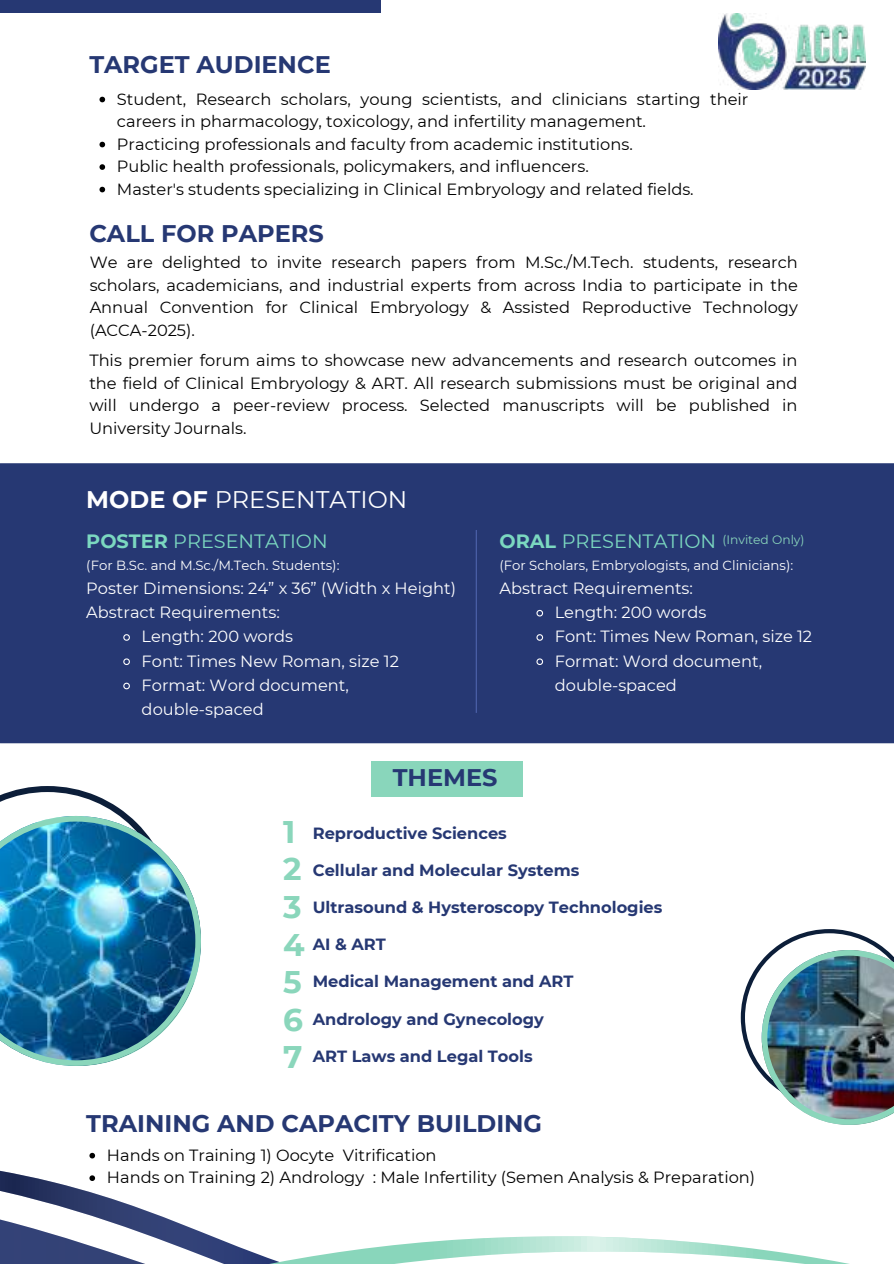
<style>
.page{position:relative;width:894px;height:1264px;background:#fff}
.page>*{position:absolute;margin:0;border:0;box-sizing:border-box;transform-origin:0 0}
.t1{font:700 31.2px/37.5px "Montserrat";color:#8ad6bb}
.t2{font:700 24px "Montserrat";color:#263873}
.t3{font:24px "Montserrat";color:#fff}
.t4{font:19.2px "Montserrat";color:#7bd8c0}
.t5{font:16.2px/22.5px "Montserrat";color:#000}
.t6{font:16.2px/24.3px "Montserrat";color:#fff}
.t7{font:700 16.2px "Montserrat";color:#263873}
.t8{font:13.2px "Montserrat";color:#fff}
.t9{font:12.15px "Montserrat";color:#8ad6bc}
.s1{font-weight:700}
</style>
<div class="page">
<svg style="left:0;top:1155px;width:209px;height:80px"></svg>
<svg style="left:0;top:1235px;width:844px;height:28px"></svg>
<img style="left:718px;top:13px;width:146px;height:77px">
<div style="left:0;top:463px;width:893px;height:280px;background:#263873"></div>
<div style="left:0;top:0;width:381px;height:13px;background:#263873"></div>
<div style="left:371px;top:761px;width:151px;height:35px;background:#89d6bb"></div>
<hr style="left:475px;top:530px;width:1px;height:183px;background:#4e64ad">
<svg style="left:0;top:786px;width:129px;height:30px"></svg>
<img style="left:0;top:816px;width:201px;height:249px">
<img style="left:740px;top:929px;width:153px;height:195px">
<svg style="left:122px;top:633px;width:9px;height:8px"></svg>
<svg style="left:122px;top:657px;width:9px;height:9px"></svg>
<svg style="left:122px;top:682px;width:9px;height:8px"></svg>
<svg style="left:535px;top:609px;width:8px;height:8px"></svg>
<svg style="left:535px;top:633px;width:8px;height:8px"></svg>
<svg style="left:535px;top:657px;width:8px;height:9px"></svg>
<svg style="left:99px;top:97px;width:6px;height:5px"></svg>
<svg style="left:99px;top:142px;width:6px;height:5px"></svg>
<svg style="left:99px;top:164px;width:6px;height:6px"></svg>
<svg style="left:99px;top:187px;width:6px;height:5px"></svg>
<svg style="left:89px;top:1152px;width:6px;height:6px"></svg>
<svg style="left:89px;top:1175px;width:6px;height:5px"></svg>
<h2 class="t2" style="left:89px;top:49px;width:243px">TARGET AUDIENCE</h2>
<p class="t5" style="left:117px;top:87px;width:632px">Student, Research scholars, young scientists, and clinicians starting their careers in pharmacology, toxicology, and infertility management.<br>Practicing professionals and faculty from academic institutions.<br>Public health professionals, policymakers, and influencers.<br>Master's students specializing in Clinical Embryology and related fields.</p>
<h2 class="t2" style="left:89px;top:218px;width:236px">CALL FOR PAPERS</h2>
<p class="t5" style="left:90px;top:251px;width:709px;text-align:justify">We are delighted to invite research papers from M.Sc./M.Tech. students, research scholars, academicians, and industrial experts from across India to participate in the Annual Convention for Clinical Embryology &amp; Assisted Reproductive Technology (ACCA-2025).</p>
<p class="t5" style="left:89px;top:349px;width:709px;text-align:justify">This premier forum aims to showcase new advancements and research outcomes in the field of Clinical Embryology &amp; ART. All research submissions must be original and will undergo a peer-review process. Selected manuscripts will be published in University Journals.</p>
<h2 class="t3" style="left:86px;top:484px;width:322px"><span class="s1">MODE OF</span> PRESENTATION</h2>
<p class="t4" style="left:86px;top:529px;width:243px"><span class="s1">POSTER</span> PRESENTATION</p>
<p class="t8" style="left:86px;top:557px;width:254px">(For B.Sc. and M.Sc./M.Tech. Students):</p>
<p class="t6" style="left:86px;top:576px;width:371px">Poster Dimensions: 24” x 36” (Width x Height)</p>
<p class="t6" style="left:86px;top:600px;width:195px">Abstract Requirements:</p>
<p class="t6" style="left:141px;top:624px;width:153px">Length: 200 words</p>
<p class="t6" style="left:141px;top:648px;width:259px">Font: Times New Roman, size 12</p>
<p class="t6" style="left:141px;top:673px;width:209px">Format: Word document,</p>
<p class="t6" style="left:142px;top:697px;width:123px">double-spaced</p>
<p class="t4" style="left:499px;top:529px;width:218px"><span class="s1">ORAL</span> PRESENTATION</p>
<p class="t8" style="left:499px;top:557px;width:295px">(For Scholars, Embryologists, and Clinicians):</p>
<p class="t6" style="left:554px;top:576px;width:259px;text-indent:-55px">Abstract Requirements:<br>Length: 200 words<br>Font: Times New Roman, size 12<br>Format: Word document, double-spaced</p>
<p class="t9" style="left:722px;top:532px;width:84px">(Invited Only)</p>
<h2 class="t2" style="left:392px;top:762px;width:106px">THEMES</h2>
<h1 class="t1" style="left:283px;top:812px;width:23px">1<br>2<br>3<br>4<br>5<br>6<br>7</h1>
<p class="t7" style="left:313px;top:823px;width:195px">Reproductive Sciences</p>
<p class="t7" style="left:313px;top:860px;width:268px">Cellular and Molecular Systems</p>
<p class="t7" style="left:313px;top:897px;width:351px">Ultrasound &amp; Hysteroscopy Technologies</p>
<p class="t7" style="left:313px;top:934px;width:75px">AI &amp; ART</p>
<p class="t7" style="left:313px;top:971px;width:262px">Medical Management and ART</p>
<p class="t7" style="left:313px;top:1008px;width:232px">Andrology and Gynecology</p>
<p class="t7" style="left:313px;top:1045px;width:221px">ART Laws and Legal Tools</p>
<h2 class="t2" style="left:86px;top:1108px;width:457px">TRAINING AND CAPACITY BUILDING</h2>
<p class="t5" style="left:107px;top:1143px;width:649px">Hands on Training 1) Oocyte Vitrification<br>Hands on Training 2) Andrology : Male Infertility (Semen Analysis &amp; Preparation)</p>
</div>
